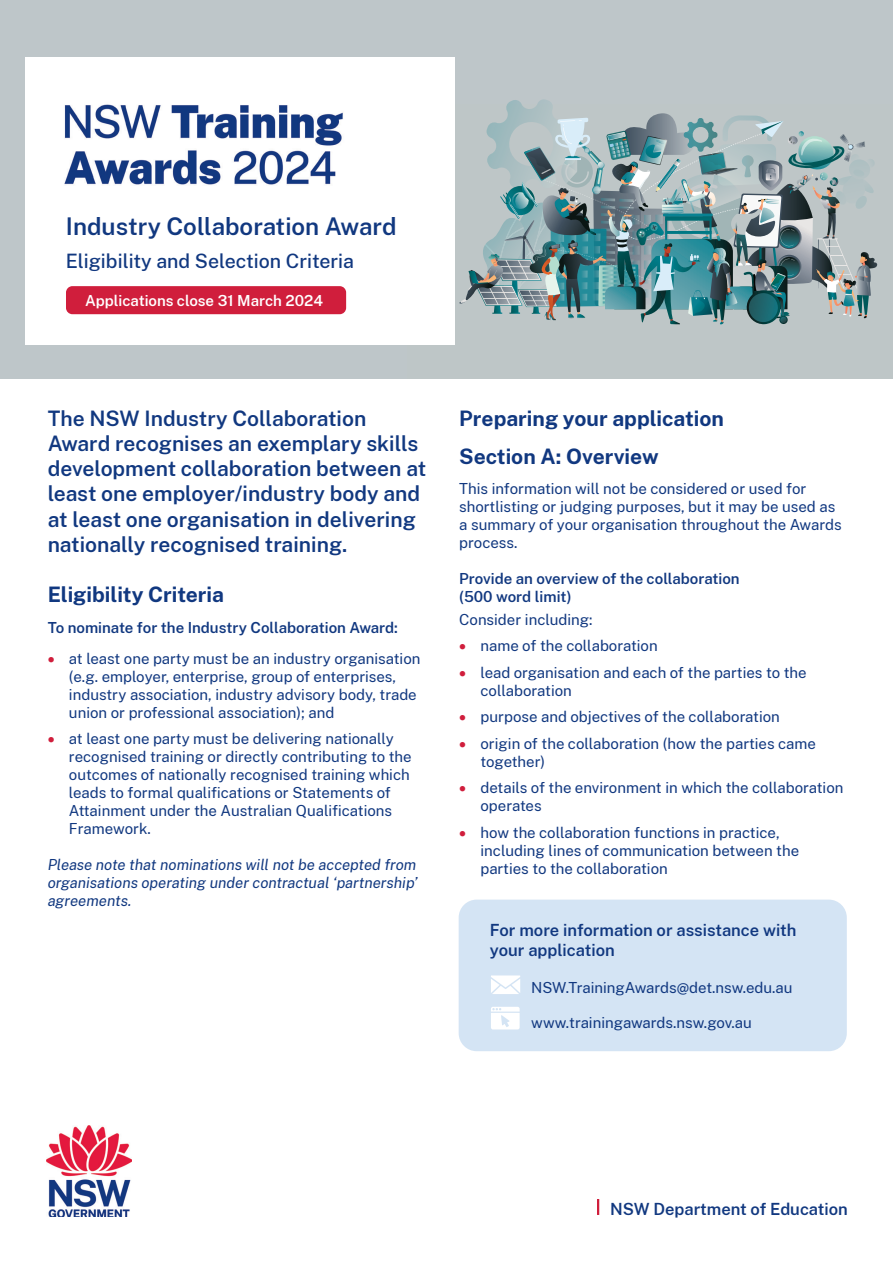
<style>
.page{position:relative;width:893px;height:1263px;background:#fff}
.page>*{position:absolute;margin:0;border:0;box-sizing:border-box;transform-origin:0 0}
.t1{font:600 24px "Public Sans";color:#113880}
.Call_OUT_paragraph{font:600 21px/25.2px "Public Sans";color:#113880}
.SECTION_Heading{font:700 21px "Public Sans";color:#113880}
.t2{font:500 19.5px "Public Sans";color:#113880}
.Interest_text_red{font:600 16.5px/19.8px "Public Sans";color:#113880}
.normal_text{font:15px/18px "Public Sans";color:#113880}
.normal_text-2{font:italic 15px/18px "Public Sans";color:#113880;text-align:justify}
.SECTION_sub_heading{font:600 15px/18px "Public Sans";color:#113880}
.t3{font:600 15px "Public Sans";color:#fff}
.s1{color:#d01e3c}
</style>
<div class="page">
<div style="left:459px;top:899px;width:388px;height:152px;background:#d4e4f4;border-radius:18px"></div>
<div style="left:0;top:0;width:893px;height:378px;background:#bec6c9"></div>
<svg style="left:459px;top:99px;width:418px;height:226px"></svg>
<div style="left:26px;top:57px;width:429px;height:288px;background:#fff"></div>
<div style="left:66px;top:286px;width:280px;height:28px;background:#d01e3c;border-radius:6px"></div>
<img style="left:47px;top:1125px;width:85px;height:91px">
<svg style="left:597px;top:1199px;width:2px;height:16px"></svg>
<img style="left:64px;top:104px;width:279px;height:81px">
<svg style="left:491px;top:1007px;width:29px;height:22px"></svg>
<svg style="left:491px;top:975px;width:29px;height:19px"></svg>
<p class="t1" style="left:66px;top:209px;width:332px">Industry Collaboration Award</p>
<p class="t2" style="left:66px;top:247px;width:290px">Eligibility and Selection Criteria</p>
<p class="t3" style="left:85px;top:290px;width:239px">Applications close 31 March 2024</p>
<p class="Call_OUT_paragraph" style="left:48px;top:404px;width:380px">The NSW Industry Collaboration Award recognises an exemplary skills development collaboration between at least one employer/industry body and at least one organisation in delivering nationally recognised training.</p>
<p class="SECTION_Heading" style="left:48px;top:579px;width:178px">Eligibility Criteria</p>
<p class="SECTION_sub_heading" style="left:48px;top:618px;width:352px">To nominate for the Industry Collaboration Award:</p>
<p class="normal_text" style="left:69px;top:648px;width:353px;text-indent:-21px"><span class="s1">•</span> at least one party must be an industry organisation (e.g. employer, enterprise, group of enterprises, industry association, industry advisory body, trade union or professional association); and</p>
<p class="normal_text" style="left:69px;top:729px;width:344px;text-indent:-21px"><span class="s1">•</span> at least one party must be delivering nationally recognised training or directly contributing to the outcomes of nationally recognised training which leads to formal qualifications or Statements of Attainment under the Australian Qualifications Framework.</p>
<p class="normal_text-2" style="left:48px;top:855px;width:371px">Please note that nominations will not be accepted from organisations operating under contractual ‘partnership’ agreements.</p>
<p class="SECTION_Heading" style="left:459px;top:403px;width:266px">Preparing your application</p>
<p class="SECTION_Heading" style="left:459px;top:441px;width:201px">Section A: Overview</p>
<p class="normal_text" style="left:459px;top:479px;width:384px">This information will not be considered or used for shortlisting or judging purposes, but it may be used as a summary of your organisation throughout the Awards process.</p>
<p class="SECTION_sub_heading" style="left:459px;top:569px;width:282px">Provide an overview of the collaboration (500 word limit)</p>
<p class="normal_text" style="left:459px;top:609px;width:135px">Consider including:</p>
<p class="normal_text" style="left:459px;top:636px;width:200px"><span class="s1">•</span> name of the collaboration</p>
<p class="normal_text" style="left:480px;top:662px;width:328px;text-indent:-21px"><span class="s1">•</span> lead organisation and each of the parties to the collaboration</p>
<p class="normal_text" style="left:459px;top:707px;width:322px"><span class="s1">•</span> purpose and objectives of the collaboration</p>
<p class="normal_text" style="left:480px;top:734px;width:337px;text-indent:-21px"><span class="s1">•</span> origin of the collaboration (how the parties came together)</p>
<p class="normal_text" style="left:480px;top:778px;width:364px;text-indent:-21px"><span class="s1">•</span> details of the environment in which the collaboration operates</p>
<p class="normal_text" style="left:480px;top:823px;width:320px;text-indent:-21px"><span class="s1">•</span> how the collaboration functions in practice, including lines of communication between the parties to the collaboration</p>
<p class="Interest_text_red" style="left:490px;top:919px;width:308px">For more information or assistance with your application</p>
<p class="normal_text" style="left:531px;top:977px;width:263px">NSW.TrainingAwards@det.nsw.edu.au</p>
<p class="normal_text" style="left:531px;top:1012px;width:222px">www.trainingawards.nsw.gov.au</p>
<p class="Interest_text_red" style="left:610px;top:1198px;width:239px">NSW Department of Education</p>
</div>
